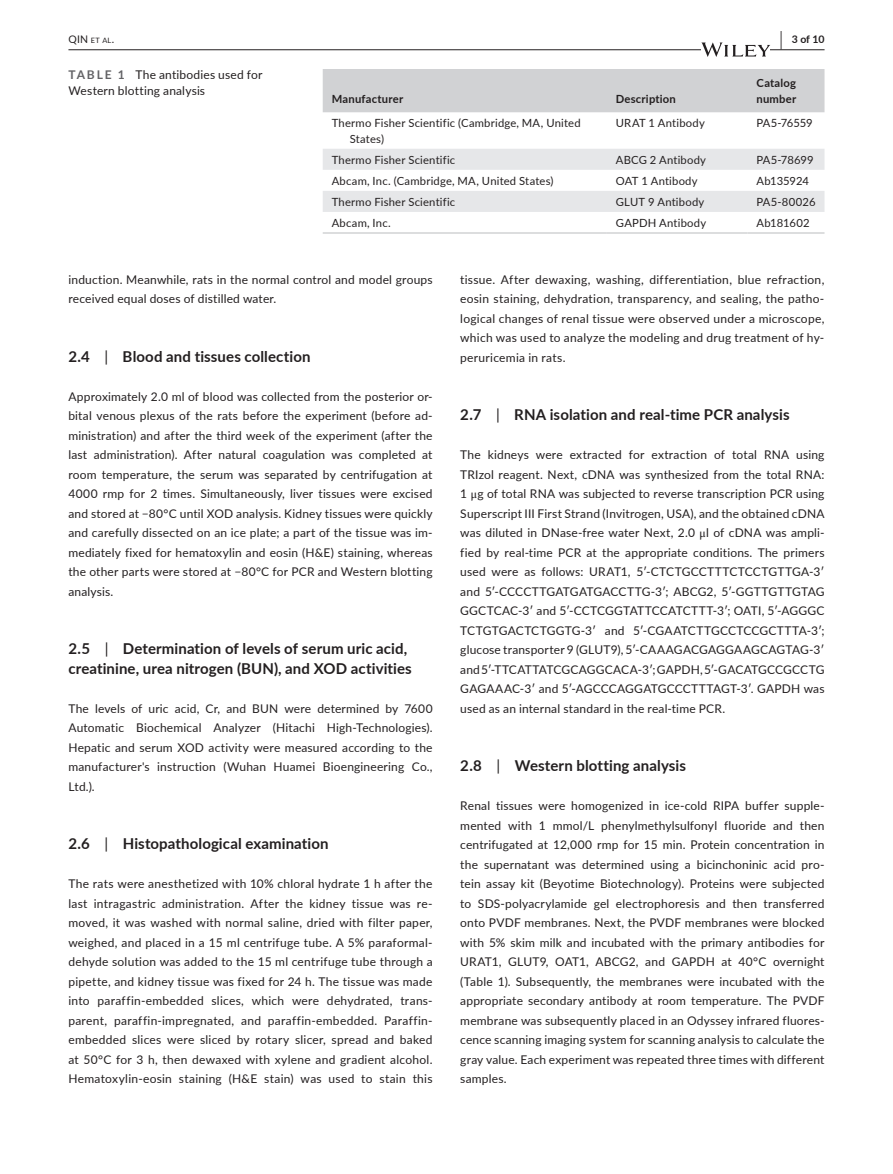
<style>
.page{position:relative;width:893px;height:1174px;background:#fff}
.page>*{position:absolute;margin:0;border:0;box-sizing:border-box;transform-origin:0 0}
.t1{font:700 15px/19.5px "Lato";letter-spacing:.005em;color:#231f20}
.t2{font:12px/19.5px "Lato";letter-spacing:.015em;color:#231f20;text-align:justify}
.t3{font:11.25px/15.8px "Lato";letter-spacing:.02em;color:#231f20}
.t4{font:700 11.25px/15.8px "Lato";letter-spacing:.02em;color:#231f20}
.t5{font:11.25px "Lato";letter-spacing:-.01em;color:#231f20}
.t6{font:11.25px "Lato";letter-spacing:-.015em;color:#231f20}
.t7{font:10.5px "Lato";color:#231f20}
.t8{font:700 10.5px "Lato";color:#231f20}
.s1{font-size:7.35px}
.s2{font-size:19.5px}
.s3{font-weight:700;color:#636366}
.s4{font-weight:400}
.s5{font-family:"STIX"}
</style>
<div class="page">
<hr style="left:68px;top:49px;width:756px;height:1px;background:#231f20">
<svg style="left:701px;top:42px;width:69px;height:15px"></svg>
<div style="left:323px;top:69px;width:501px;height:43px;background:#d1d2d4"></div>
<svg style="left:323px;top:149px;width:501px;height:63px"></svg>
<hr style="left:323px;top:232px;width:284px;height:2px;background:#d1d2d4">
<hr style="left:607px;top:232px;width:140px;height:2px;background:#d1d2d4">
<hr style="left:747px;top:232px;width:77px;height:2px;background:#d1d2d4">
<p class="t7" style="left:68px;top:31px;width:47px">QIN <span class="s1">et al</span>.</p>
<p class="t8" style="left:780px;top:31px;width:46px"><span class="s2">|</span> 3 of 10</p>
<p class="t2" style="left:68px;top:66px;width:196px;line-height:16.5px"><span class="s3">TABLE 1</span> The antibodies used for<br>Western blotting analysis</p>
<p class="t4" style="left:332px;top:91px;width:73px">Manufacturer</p>
<p class="t4" style="left:616px;top:91px;width:62px">Description</p>
<p class="t4" style="left:756px;top:75px;width:41px">Catalog number</p>
<p class="t3" style="left:350px;top:115px;width:232px;text-indent:-18px">Thermo Fisher Scientific (Cambridge, MA, United<br>States)</p>
<p class="t3" style="left:616px;top:115px;width:91px">URAT 1 Antibody</p>
<p class="t6" style="left:756px;top:115px;width:58px">PA5-76559</p>
<p class="t3" style="left:332px;top:151px;width:125px">Thermo Fisher Scientific</p>
<p class="t3" style="left:616px;top:151px;width:92px">ABCG 2 Antibody</p>
<p class="t3" style="left:756px;top:151px;width:59px">PA5-78699</p>
<p class="t3" style="left:332px;top:172px;width:223px">Abcam, Inc. (Cambridge, MA, United States)</p>
<p class="t3" style="left:616px;top:172px;width:83px">OAT 1 Antibody</p>
<p class="t5" style="left:756px;top:173px;width:54px">Ab135924</p>
<p class="t3" style="left:332px;top:193px;width:125px">Thermo Fisher Scientific</p>
<p class="t3" style="left:616px;top:193px;width:90px">GLUT 9 Antibody</p>
<p class="t3" style="left:756px;top:193px;width:61px">PA5-80026</p>
<p class="t3" style="left:332px;top:214px;width:61px">Abcam, Inc.</p>
<p class="t3" style="left:616px;top:214px;width:92px">GAPDH Antibody</p>
<p class="t5" style="left:756px;top:215px;width:55px">Ab181602</p>
<p class="t2" style="left:68px;top:269px;width:366px">induction. Meanwhile, rats in the normal control and model groups received equal doses of distilled water.</p>
<p class="t1" style="left:68px;top:346px;width:244px">2.4 <span class="s4">|</span> Blood and tissues collection</p>
<p class="t2" style="left:68px;top:386px;width:366px">Approximately 2.0 ml of blood was collected from the posterior or&shy;bital venous plexus of the rats before the experiment (before ad&shy;ministration) and after the third week of the experiment (after the last administration). After natural coagulation was completed at room temperature, the serum was separated by centrifugation at 4000 rmp for 2 times. Simultaneously, liver tissues were excised and stored at −80°C until XOD analysis. Kidney tissues were quickly and carefully dissected on an ice plate; a part of the tissue was im&shy;mediately fixed for hematoxylin and eosin (H&amp;E) staining, whereas the other parts were stored at −80°C for PCR and Western blotting analysis.</p>
<p class="t1" style="left:68px;top:638px;width:345px">2.5 <span class="s4">|</span> Determination of levels of serum uric acid, creatinine, urea nitrogen (BUN), and XOD activities</p>
<p class="t2" style="left:68px;top:698px;width:366px">The levels of uric acid, Cr, and BUN were determined by 7600<br>Automatic Biochemical Analyzer (Hitachi High-Technologies).<br>Hepatic and serum XOD activity were measured according to the manufacturer's instruction (Wuhan Huamei Bioengineering Co., Ltd.).</p>
<p class="t1" style="left:68px;top:833px;width:262px">2.6 <span class="s4">|</span> Histopathological examination</p>
<p class="t2" style="left:68px;top:873px;width:366px">The rats were anesthetized with 10% chloral hydrate 1 h after the last intragastric administration. After the kidney tissue was re&shy;moved, it was washed with normal saline, dried with filter paper, weighed, and placed in a 15 ml centrifuge tube. A 5% paraformal&shy;dehyde solution was added to the 15 ml centrifuge tube through a pipette, and kidney tissue was fixed for 24 h. The tissue was made into paraffin-embedded slices, which were dehydrated, trans&shy;parent, paraffin-impregnated, and paraffin-embedded. Paraffin&shy;embedded slices were sliced by rotary slicer, spread and baked at 50°C for 3 h, then dewaxed with xylene and gradient alcohol.<br>Hematoxylin-eosin staining (H&amp;E stain) was used to stain this</p>
<p class="t2" style="left:460px;top:269px;width:366px">tissue. After dewaxing, washing, differentiation, blue refraction, eosin staining, dehydration, transparency, and sealing, the patho&shy;logical changes of renal tissue were observed under a microscope, which was used to analyze the modeling and drug treatment of hy&shy;peruricemia in rats.</p>
<p class="t1" style="left:460px;top:404px;width:331px">2.7 <span class="s4">|</span> RNA isolation and real-time PCR analysis</p>
<p class="t2" style="left:460px;top:444px;width:366px">The kidneys were extracted for extraction of total RNA using TRIzol reagent. Next, cDNA was synthesized from the total RNA:<br>1 <span class="s5">μ</span>g of total RNA was subjected to reverse transcription PCR using Superscript III First Strand (Invitrogen, USA), and the obtained cDNA was diluted in DNase-free water Next, 2.0 <span class="s5">μ</span>l of cDNA was ampli&shy;fied by real-time PCR at the appropriate conditions. The primers used were as follows: URAT1, 5ʹ-CTCTGCCTTTCTCCTGTTGA-3ʹ and 5ʹ-CCCCTTGATGATGACCTTG-3ʹ; ABCG2, 5ʹ-GGTTGTTGTAG GGCTCAC-3ʹ and 5ʹ-CCTCGGTATTCCATCTTT-3ʹ; OATI, 5ʹ-AGGGC TCTGTGACTCTGGTG-3ʹ and 5ʹ-CGAATCTTGCCTCCGCTTTA-3ʹ; glucose transporter 9 (GLUT9), 5ʹ-CAAAGACGAGGAAGCAGTAG-3ʹ and5ʹ-TTCATTATCGCAGGCACA-3ʹ;GAPDH,5ʹ-GACATGCCGCCTG GAGAAAC-3ʹ and 5ʹ-AGCCCAGGATGCCCTTTAGT-3ʹ. GAPDH was used as an internal standard in the real-time PCR.</p>
<p class="t1" style="left:460px;top:755px;width:227px">2.8 <span class="s4">|</span> Western blotting analysis</p>
<p class="t2" style="left:460px;top:795px;width:366px">Renal tissues were homogenized in ice-cold RIPA buffer supple&shy;mented with 1 mmol/L phenylmethylsulfonyl fluoride and then centrifugated at 12,000 rmp for 15 min. Protein concentration in the supernatant was determined using a bicinchoninic acid pro&shy;tein assay kit (Beyotime Biotechnology). Proteins were subjected to SDS-polyacrylamide gel electrophoresis and then transferred onto PVDF membranes. Next, the PVDF membranes were blocked with 5% skim milk and incubated with the primary antibodies for URAT1, GLUT9, OAT1, ABCG2, and GAPDH at 40°C overnight (Table 1). Subsequently, the membranes were incubated with the appropriate secondary antibody at room temperature. The PVDF membrane was subsequently placed in an Odyssey infrared fluores&shy;cence scanning imaging system for scanning analysis to calculate the gray value. Each experiment was repeated three times with different samples.</p>
</div>
